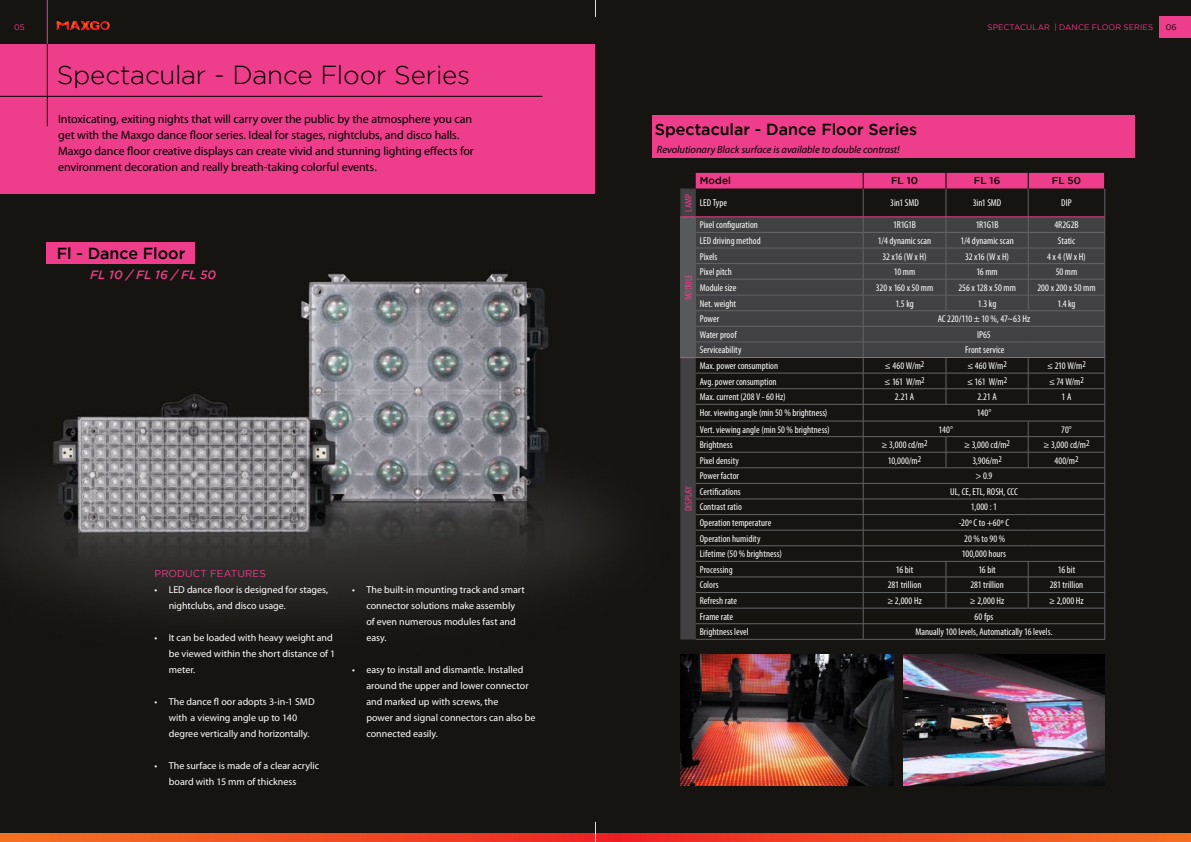
<style>
.page{position:relative;width:1191px;height:842px;background:#fff}
.page>*{position:absolute;margin:0;border:0;box-sizing:border-box;transform-origin:0 0}
.t1{font:300 26px "Gotham";letter-spacing:-.005em;color:#000}
.t2{font:500 16px "Gotham";color:#000}
.t3{font:12px/16px "Myriad Pro";letter-spacing:-.01em;color:#000}
.t4{font:italic 500 12px "Gotham";letter-spacing:.005em;color:#ee3d8a}
.t5{font:italic 10.5px "Myriad Pro";letter-spacing:-.005em;color:#000}
.t6{font:condensed 10px "Myriad Pro";letter-spacing:.005em;color:#fff}
.t7{font:10px/16px "Myriad Pro";color:#fff}
.t8{font:condensed 10px "Myriad Pro";letter-spacing:-.015em;color:#fff}
.t9{font:500 10px "Gotham";letter-spacing:.01em;color:#000}
.t10{font:condensed 10px "Myriad Pro";color:#ee3d8a}
.t11{font:10px "Gotham";letter-spacing:.015em;color:#ee3d8a}
.t12{font:8px "Gotham";letter-spacing:.015em;color:#ee3d8a}
.t13{font:8px "Gotham";color:#000}
</style>
<div class="page">
<img style="left:0;top:0;width:1191px;height:833px">
<svg style="left:0;top:833px;width:1191px;height:9px;background:#f04b22"></svg>
<div style="left:0;top:44px;width:594px;height:150px;background:#ee3d8a"></div>
<div style="left:47px;top:242px;width:148px;height:22px;background:#ee3d8a"></div>
<hr style="left:0;top:96px;width:542px;height:1px;background:#000">
<hr style="left:47px;top:44px;width:1px;height:82px;background:#000">
<hr style="left:47px;top:0;width:1px;height:44px;background:#ee3d8a">
<div style="left:1159px;top:16px;width:32px;height:22px;background:#ee3d8a"></div>
<div style="left:652px;top:141px;width:482px;height:17px;background:#ee3d8a"></div>
<div style="left:652px;top:115px;width:482px;height:25px;background:#ee3d8a"></div>
<hr style="left:695px;top:639px;width:168px;height:1px;background:#636466">
<hr style="left:863px;top:639px;width:83px;height:1px;background:#636466">
<hr style="left:946px;top:639px;width:82px;height:1px;background:#636466">
<hr style="left:1028px;top:639px;width:77px;height:1px;background:#636466">
<svg style="left:680px;top:173px;width:425px;height:466px;background:#2f2728"></svg>
<img style="left:680px;top:655px;width:213px;height:130px">
<img style="left:903px;top:655px;width:201px;height:130px">
<svg style="left:57px;top:20px;width:53px;height:10px"></svg>
<svg style="left:595px;top:0;width:1px;height:17px"></svg>
<svg style="left:595px;top:822px;width:1px;height:20px"></svg>
<p class="t12" style="left:987px;top:22px;width:167px">SPECTACULAR | DANCE FLOOR SERIES</p>
<p class="t12" style="left:14px;top:23px;width:12px">05</p>
<p class="t13" style="left:1165px;top:23px;width:13px">06</p>
<h1 class="t1" style="left:57px;top:61px;width:415px">Spectacular - Dance Floor Series</h1>
<p class="t3" style="left:58px;top:112px;width:417px">Intoxicating, exiting nights that will carry over the public by the atmosphere you can get with the Maxgo dance floor series. Ideal for stages, nightclubs, and disco halls.<br>Maxgo dance floor creative displays can create vivid and stunning lighting effects for environment decoration and really breath-taking colorful events.</p>
<h2 class="t2" style="left:57px;top:244px;width:130px">Fl - Dance Floor</h2>
<p class="t4" style="left:90px;top:268px;width:127px">FL 10 / FL 16 / FL 50</p>
<p class="t11" style="left:154px;top:567px;width:113px">PRODUCT FEATURES</p>
<p class="t7" style="left:169px;top:581px;width:161px;text-indent:-14px">• LED dance floor is designed for stages, nightclubs, and disco usage.</p>
<p class="t7" style="left:169px;top:629px;width:168px;text-indent:-14px">• It can be loaded with heavy weight and be viewed within the short distance of 1 meter.</p>
<p class="t7" style="left:169px;top:693px;width:147px;text-indent:-14px">• The dance fl oor adopts 3-in-1 SMD with a viewing angle up to 140 degree vertically and horizontally.</p>
<p class="t7" style="left:169px;top:757px;width:152px;text-indent:-14px">• The surface is made of a clear acrylic board with 15 mm of thickness</p>
<p class="t7" style="left:366px;top:581px;width:160px;text-indent:-14px">• The built-in mounting track and smart connector solutions make assembly of even numerous modules fast and easy.</p>
<p class="t7" style="left:366px;top:661px;width:171px;text-indent:-14px">• easy to install and dismantle. Installed around the upper and lower connector and marked up with screws, the<br>power and signal connectors can also be connected easily.</p>
<h2 class="t2" style="left:655px;top:120px;width:264px">Spectacular - Dance Floor Series</h2>
<p class="t9" style="left:699px;top:175px;width:33px">Model</p>
<p class="t9" style="left:891px;top:175px;width:29px">FL 10</p>
<p class="t9" style="left:973px;top:175px;width:28px">FL 16</p>
<p class="t9" style="left:1051px;top:175px;width:31px">FL 50</p>
<p class="t6" style="left:699px;top:197px;width:29px">LED Type</p>
<p class="t6" style="left:890px;top:197px;width:30px">3in1 SMD</p>
<p class="t6" style="left:972px;top:197px;width:30px">3in1 SMD</p>
<p class="t6" style="left:1061px;top:197px;width:12px">DIP</p>
<p class="t6" style="left:699px;top:220px;width:60px">Pixel configuration</p>
<p class="t6" style="left:893px;top:220px;width:24px">1R1G1B</p>
<p class="t6" style="left:975px;top:220px;width:24px">1R1G1B</p>
<p class="t6" style="left:1054px;top:220px;width:26px">4R2G2B</p>
<p class="t6" style="left:699px;top:235px;width:63px">LED driving method</p>
<p class="t6" style="left:878px;top:235px;width:55px">1/4 dynamic scan</p>
<p class="t6" style="left:960px;top:235px;width:55px">1/4 dynamic scan</p>
<p class="t6" style="left:1057px;top:235px;width:19px">Static</p>
<p class="t6" style="left:699px;top:251px;width:19px">Pixels</p>
<p class="t6" style="left:882px;top:251px;width:46px">32 x16 (W x H)</p>
<p class="t6" style="left:965px;top:251px;width:46px">32 x16 (W x H)</p>
<p class="t6" style="left:1047px;top:251px;width:40px">4 x 4 (W x H)</p>
<p class="t6" style="left:699px;top:266px;width:33px">Pixel pitch</p>
<p class="t6" style="left:894px;top:266px;width:23px">10 mm</p>
<p class="t6" style="left:976px;top:266px;width:23px">16 mm</p>
<p class="t6" style="left:1055px;top:266px;width:23px">50 mm</p>
<p class="t6" style="left:699px;top:282px;width:38px">Module size</p>
<p class="t6" style="left:876px;top:282px;width:59px">320 x 160 x 50 mm</p>
<p class="t6" style="left:958px;top:282px;width:59px">256 x 128 x 50 mm</p>
<p class="t6" style="left:1037px;top:282px;width:60px">200 x 200 x 50 mm</p>
<p class="t6" style="left:699px;top:298px;width:38px">Net. weight</p>
<p class="t6" style="left:895px;top:298px;width:20px">1.5 kg</p>
<p class="t6" style="left:978px;top:298px;width:20px">1.3 kg</p>
<p class="t6" style="left:1057px;top:298px;width:20px">1.4 kg</p>
<p class="t6" style="left:699px;top:314px;width:21px">Power</p>
<p class="t8" style="left:937px;top:314px;width:94px">AC 220/110 ± 10 %, 47~63 Hz</p>
<p class="t6" style="left:699px;top:329px;width:38px">Water proof</p>
<p class="t6" style="left:977px;top:329px;width:15px">IP65</p>
<p class="t6" style="left:699px;top:345px;width:43px">Serviceability</p>
<p class="t6" style="left:965px;top:345px;width:41px">Front service</p>
<p class="t6" style="left:699px;top:360px;width:80px">Max. power consumption</p>
<p class="t6" style="left:885px;top:360px;width:41px">≤ 460 W/m<sup>2</sup></p>
<p class="t6" style="left:967px;top:360px;width:41px">≤ 460 W/m<sup>2</sup></p>
<p class="t6" style="left:1047px;top:360px;width:40px">≤ 210 W/m<sup>2</sup></p>
<p class="t6" style="left:699px;top:376px;width:78px">Avg. power consumption</p>
<p class="t6" style="left:884px;top:376px;width:42px">≤ 161 W/m<sup>2</sup></p>
<p class="t6" style="left:967px;top:376px;width:42px">≤ 161 W/m<sup>2</sup></p>
<p class="t6" style="left:1049px;top:376px;width:36px">≤ 74 W/m<sup>2</sup></p>
<p class="t6" style="left:699px;top:391px;width:88px">Max. current (208 V - 60 Hz)</p>
<p class="t6" style="left:895px;top:391px;width:21px">2.21 A</p>
<p class="t6" style="left:977px;top:391px;width:21px">2.21 A</p>
<p class="t6" style="left:1061px;top:391px;width:11px">1 A</p>
<p class="t6" style="left:699px;top:407px;width:129px">Hor. viewing angle (min 50 % brightness)</p>
<p class="t6" style="left:976px;top:407px;width:16px">140°</p>
<p class="t6" style="left:699px;top:424px;width:132px">Vert. viewing angle (min 50 % brightness)</p>
<p class="t6" style="left:938px;top:424px;width:16px">140°</p>
<p class="t6" style="left:1061px;top:424px;width:12px">70°</p>
<p class="t6" style="left:699px;top:439px;width:34px">Brightness</p>
<p class="t6" style="left:881px;top:439px;width:47px">≥ 3,000 cd/m<sup>2</sup></p>
<p class="t6" style="left:964px;top:439px;width:47px">≥ 3,000 cd/m<sup>2</sup></p>
<p class="t6" style="left:1043px;top:439px;width:47px">≥ 3,000 cd/m<sup>2</sup></p>
<p class="t6" style="left:699px;top:455px;width:41px">Pixel density</p>
<p class="t6" style="left:888px;top:455px;width:35px">10,000/m<sup>2</sup></p>
<p class="t6" style="left:972px;top:455px;width:31px">3,906/m<sup>2</sup></p>
<p class="t6" style="left:1054px;top:455px;width:26px">400/m<sup>2</sup></p>
<p class="t6" style="left:699px;top:471px;width:41px">Power factor</p>
<p class="t6" style="left:975px;top:471px;width:18px">&gt; 0.9</p>
<p class="t6" style="left:699px;top:486px;width:42px">Certifications</p>
<p class="t6" style="left:950px;top:486px;width:69px">UL, CE, ETL, ROSH, CCC</p>
<p class="t6" style="left:699px;top:502px;width:44px">Contrast ratio</p>
<p class="t6" style="left:971px;top:502px;width:28px">1,000 : 1</p>
<p class="t6" style="left:699px;top:517px;width:73px">Operation temperature</p>
<p class="t6" style="left:958px;top:517px;width:52px">-20º C to +60º C</p>
<p class="t6" style="left:699px;top:533px;width:62px">Operation humidity</p>
<p class="t6" style="left:964px;top:533px;width:43px">20 % to 90 %</p>
<p class="t6" style="left:699px;top:548px;width:84px">Lifetime (50 % brightness)</p>
<p class="t6" style="left:962px;top:548px;width:46px">100,000 hours</p>
<p class="t6" style="left:699px;top:564px;width:34px">Processing</p>
<p class="t6" style="left:896px;top:564px;width:19px">16 bit</p>
<p class="t6" style="left:978px;top:564px;width:19px">16 bit</p>
<p class="t6" style="left:1057px;top:564px;width:19px">16 bit</p>
<p class="t6" style="left:699px;top:580px;width:20px">Colors</p>
<p class="t6" style="left:888px;top:580px;width:35px">281 trillion</p>
<p class="t6" style="left:970px;top:580px;width:35px">281 trillion</p>
<p class="t6" style="left:1049px;top:580px;width:35px">281 trillion</p>
<p class="t6" style="left:699px;top:595px;width:39px">Refresh rate</p>
<p class="t6" style="left:887px;top:595px;width:36px">≥ 2,000 Hz</p>
<p class="t6" style="left:970px;top:595px;width:36px">≥ 2,000 Hz</p>
<p class="t6" style="left:1049px;top:595px;width:36px">≥ 2,000 Hz</p>
<p class="t6" style="left:699px;top:611px;width:35px">Frame rate</p>
<p class="t6" style="left:974px;top:611px;width:20px">60 fps</p>
<p class="t6" style="left:699px;top:626px;width:51px">Brightness level</p>
<p class="t6" style="left:915px;top:626px;width:139px">Manually 100 levels, Automatically 16 levels.</p>
<p class="t5" style="left:657px;top:144px;width:244px">Revolutionary Black surface is available to double contrast!</p>
<p class="t10" style="left:683px;top:212px;width:20px;rotate:-90deg">LAMP</p>
<p class="t10" style="left:683px;top:300px;width:28px;rotate:-90deg">MODULE</p>
<p class="t10" style="left:683px;top:511px;width:27px;rotate:-90deg">DISPLAY</p>
</div>
